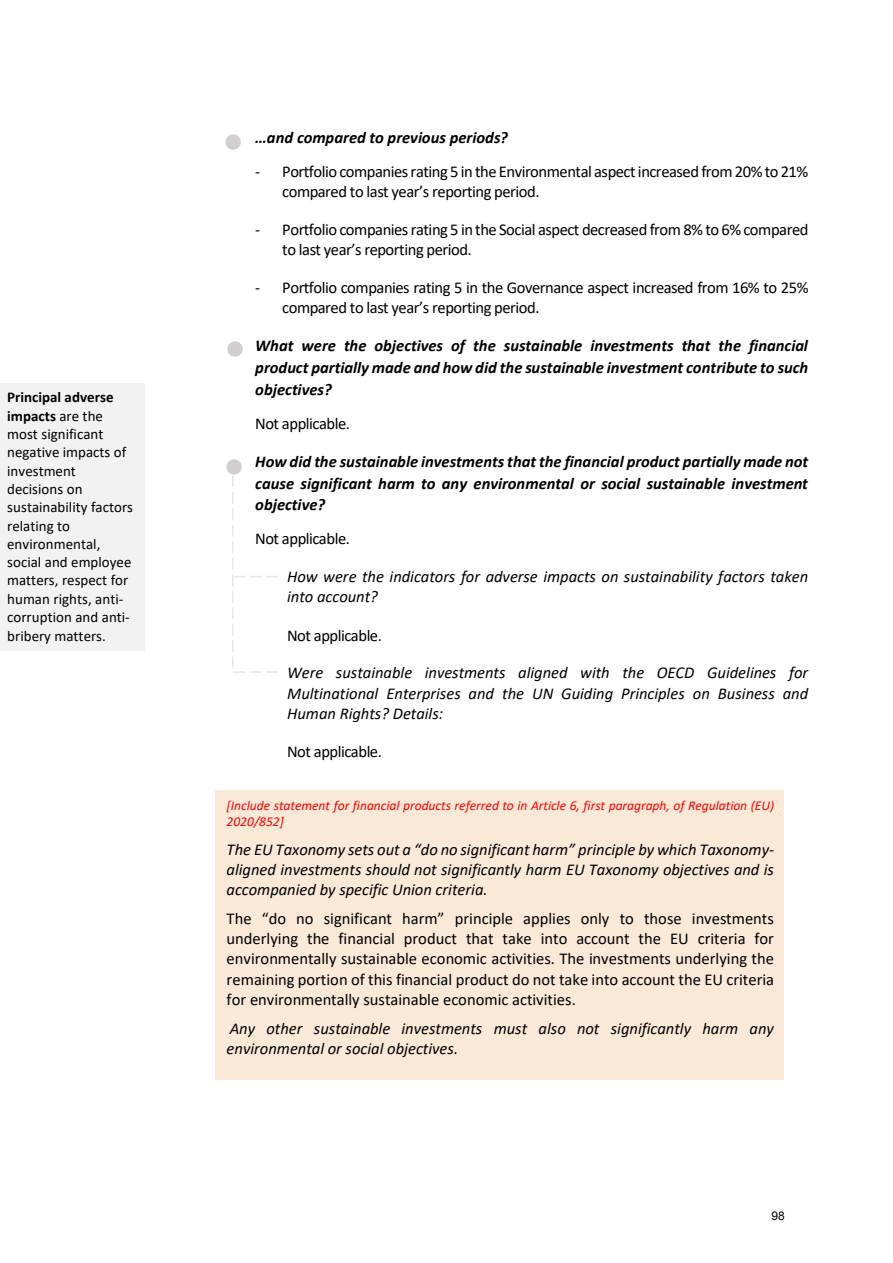
<style>
.page{position:relative;width:893px;height:1263px;background:#fff}
.page>*{position:absolute;margin:0;border:0;box-sizing:border-box;transform-origin:0 0}
.t1{font:16.5px/20.1px "Calibri";letter-spacing:-.025em;color:#000}
.t2{font:italic 16.5px/20.1px "Calibri";color:#000}
.t3{font:italic 700 16.5px/21.8px "Calibri";color:#000;text-align:justify}
.t4{font:15px/18.3px "Calibri";color:#000}
.t5{font:italic 13.5px/16.5px "Calibri";color:#f00}
.t6{font:12px "Arial";color:#000}
.s1{font-weight:700}
</style>
<div class="page">
<div style="left:226px;top:459px;width:16px;height:16px;background:#d0cece;border-radius:50%"></div>
<svg style="left:232px;top:475px;width:46px;height:198px"></svg>
<div style="left:0;top:383px;width:145px;height:268px;background:#f2f2f2"></div>
<div style="left:225px;top:134px;width:16px;height:16px;background:#d0cece;border-radius:50%"></div>
<div style="left:227px;top:341px;width:16px;height:16px;background:#d0cece;border-radius:50%"></div>
<div style="left:215px;top:790px;width:569px;height:290px;background:#fbe9d8"></div>
<p class="t4" style="left:7px;top:388px;width:127px"><span class="s1">Principal adverse impacts</span> are the most significant negative impacts of investment decisions on sustainability factors relating to environmental, social and employee matters, respect for human rights, anti&shy;corruption and anti&shy;bribery matters.</p>
<p class="t3" style="left:255px;top:126px;width:254px">…and compared to previous periods?</p>
<p class="t1" style="left:282px;top:161px;width:528px;text-indent:-27px">- Portfolio companies rating 5 in the Environmental aspect increased from 20% to 21% compared to last year’s reporting period.</p>
<p class="t1" style="left:282px;top:219px;width:528px;text-indent:-27px">- Portfolio companies rating 5 in the Social aspect decreased from 8% to 6% compared to last year’s reporting period.</p>
<p class="t1" style="left:282px;top:277px;width:528px;text-indent:-27px">- Portfolio companies rating 5 in the Governance aspect increased from 16% to 25% compared to last year’s reporting period.</p>
<p class="t3" style="left:255px;top:334px;width:554px">What were the objectives of the sustainable investments that the financial product partially made and how did the sustainable investment contribute to such objectives?</p>
<p class="t1" style="left:255px;top:413px;width:96px">Not applicable.</p>
<p class="t3" style="left:255px;top:450px;width:554px">How did the sustainable investments that the financial product partially made not cause significant harm to any environmental or social sustainable investment objective?</p>
<p class="t1" style="left:255px;top:528px;width:96px">Not applicable.</p>
<p class="t2" style="left:287px;top:566px;width:523px">How were the indicators for adverse impacts on sustainability factors taken into account?</p>
<p class="t1" style="left:287px;top:625px;width:96px">Not applicable.</p>
<p class="t2" style="left:287px;top:662px;width:523px;text-align:justify">Were sustainable investments aligned with the OECD Guidelines for Multinational Enterprises and the UN Guiding Principles on Business and Human Rights? Details:</p>
<p class="t1" style="left:287px;top:741px;width:96px">Not applicable.</p>
<p class="t5" style="left:227px;top:796px;width:549px">[Include statement for financial products referred to in Article 6, first paragraph, of Regulation (EU)<br>2020/852]</p>
<p class="t2" style="left:227px;top:838px;width:549px;text-align:justify">The EU Taxonomy sets out a “do no significant harm” principle by which Taxonomy&shy;aligned investments should not significantly harm EU Taxonomy objectives and is accompanied by specific Union criteria.</p>
<p class="t1" style="left:227px;top:908px;width:549px;text-align:justify">The “do no significant harm” principle applies only to those investments underlying the financial product that take into account the EU criteria for environmentally sustainable economic activities. The investments underlying the remaining portion of this financial product do not take into account the EU criteria for environmentally sustainable economic activities.</p>
<p class="t2" style="left:227px;top:1018px;width:549px">Any other sustainable investments must also not significantly harm any environmental or social objectives.</p>
<p class="t6" style="left:772px;top:1207px;width:15px">98</p>
</div>
